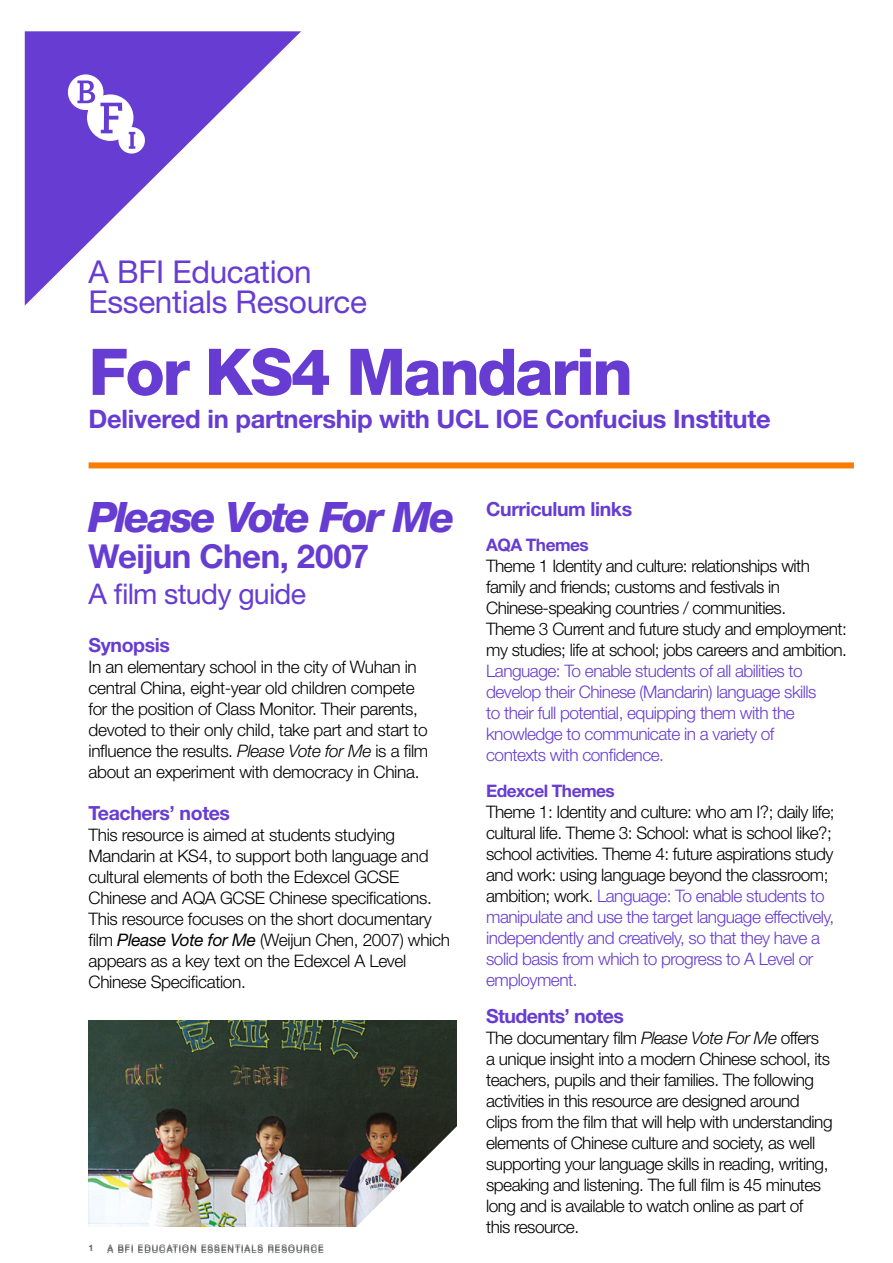
<style>
.page{position:relative;width:893px;height:1263px;background:#fff}
.page>*{position:absolute;margin:0;border:0;box-sizing:border-box;transform-origin:0 0}
.t1{font:800 64.5px "Helvetica Neue LT Std";letter-spacing:-.04em;color:#673cd2}
.t2{font:italic 800 42px "Helvetica Neue LT Std";letter-spacing:-.06em;color:#673cd2}
.t3{font:700 33px "Helvetica Neue LT Std";letter-spacing:-.02em;color:#673cd2}
.t4{font:31.5px/30px "Helvetica Neue LT Std";letter-spacing:-.01em;color:#673cd2}
.t5{font:28.5px "Helvetica Neue LT Std";letter-spacing:-.025em;color:#673cd2}
.t6{font:700 25.5px "Helvetica Neue LT Std";letter-spacing:-.01em;color:#673cd2}
.t7{font:700 19.5px "Helvetica Neue LT Std";letter-spacing:-.02em;color:#673cd2}
.t8{font:300 17.25px/21px "Helvetica Neue LT Std";letter-spacing:-.03em;color:#000}
.t9{font:300 17.25px/21px "Helvetica Neue LT Std";letter-spacing:-.03em;color:#673cd2}
.t10{font:700 17.25px "Helvetica Neue LT Std";letter-spacing:-.03em;color:#673cd2}
.t11{font:9px "Helvetica Neue LT Std";letter-spacing:.11em;color:#616363}
.t12{font:700 9px "Helvetica Neue LT Std";color:#616363}
.s1{font-style:italic}
.s2{font-weight:400;font-style:italic}
.s3{color:#673cd2}
</style>
<div class="page">
<svg style="left:25px;top:31px;width:276px;height:275px"></svg>
<svg style="left:68px;top:74px;width:77px;height:80px"></svg>
<img style="left:89px;top:1021px;width:367px;height:205px">
<img style="left:351px;top:1122px;width:106px;height:105px">
<div style="left:89px;top:462px;width:765px;height:6px;background:#fa7d00"></div>
<h3 class="t4" style="left:89px;top:257px;width:280px">A BFI Education<br>Essentials Resource</h3>
<h1 class="t1" style="left:89px;top:334px;width:546px">For KS4 Mandarin</h1>
<h3 class="t6" style="left:89px;top:403px;width:684px">Delivered in partnership with UCL IOE Confucius Institute</h3>
<h2 class="t2" style="left:89px;top:492px;width:368px">Please Vote For Me</h2>
<h3 class="t3" style="left:89px;top:536px;width:282px">Weijun Chen, 2007</h3>
<h3 class="t5" style="left:89px;top:577px;width:219px">A film study guide</h3>
<p class="t7" style="left:89px;top:633px;width:83px">Synopsis</p>
<p class="t8" style="left:89px;top:656px;width:341px">In an elementary school in the city of Wuhan in central China, eight-year old children compete for the position of Class Monitor. Their parents, devoted to their only child, take part and start to influence the results. <span class="s1">Please Vote for Me</span> is a film about an experiment with democracy in China.</p>
<p class="t7" style="left:89px;top:801px;width:143px">Teachers’ notes</p>
<p class="t8" style="left:89px;top:824px;width:363px">This resource is aimed at students studying Mandarin at KS4, to support both language and cultural elements of both the Edexcel GCSE Chinese and AQA GCSE Chinese specifications.<br>This resource focuses on the short documentary film <span class="s2">Please Vote for Me</span> (Weijun Chen, 2007) which appears as a key text on the Edexcel A Level Chinese Specification.</p>
<p class="t12" style="left:89px;top:1242px;width:7px">1</p>
<p class="t11" style="left:107px;top:1242px;width:218px">A BFI EDUCATION ESSENTIALS RESOURCE</p>
<p class="t11" style="left:107px;top:1244px;width:218px">A BFI EDUCATION ESSENTIALS RESOURCE</p>
<p class="t7" style="left:486px;top:497px;width:148px">Curriculum links</p>
<p class="t10" style="left:486px;top:534px;width:104px">AQA Themes</p>
<p class="t8" style="left:486px;top:555px;width:362px">Theme 1 Identity and culture: relationships with family and friends; customs and festivals in Chinese-speaking countries / communities.<br>Theme 3 Current and future study and employment: my studies; life at school; jobs careers and ambition.</p>
<p class="t9" style="left:486px;top:660px;width:332px">Language: To enable students of all abilities to develop their Chinese (Mandarin) language skills to their full potential, equipping them with the knowledge to communicate in a variety of contexts with confidence.</p>
<p class="t10" style="left:486px;top:780px;width:130px">Edexcel Themes</p>
<p class="t8" style="left:486px;top:801px;width:350px">Theme 1: Identity and culture: who am I?; daily life; cultural life. Theme 3: School: what is school like?; school activities. Theme 4: future aspirations study and work: using language beyond the classroom; ambition; work. <span class="s3">Language: To enable students to manipulate and use the target language effectively, independently and creatively, so that they have a solid basis from which to progress to A Level or employment.</span></p>
<p class="t7" style="left:486px;top:1004px;width:139px">Students’ notes</p>
<p class="t8" style="left:486px;top:1027px;width:348px">The documentary film <span class="s1">Please Vote For Me</span> offers<br>a unique insight into a modern Chinese school, its teachers, pupils and their families. The following activities in this resource are designed around clips from the film that will help with understanding elements of Chinese culture and society, as well supporting your language skills in reading, writing, speaking and listening. The full film is 45 minutes long and is available to watch online as part of<br>this resource.</p>
</div>
